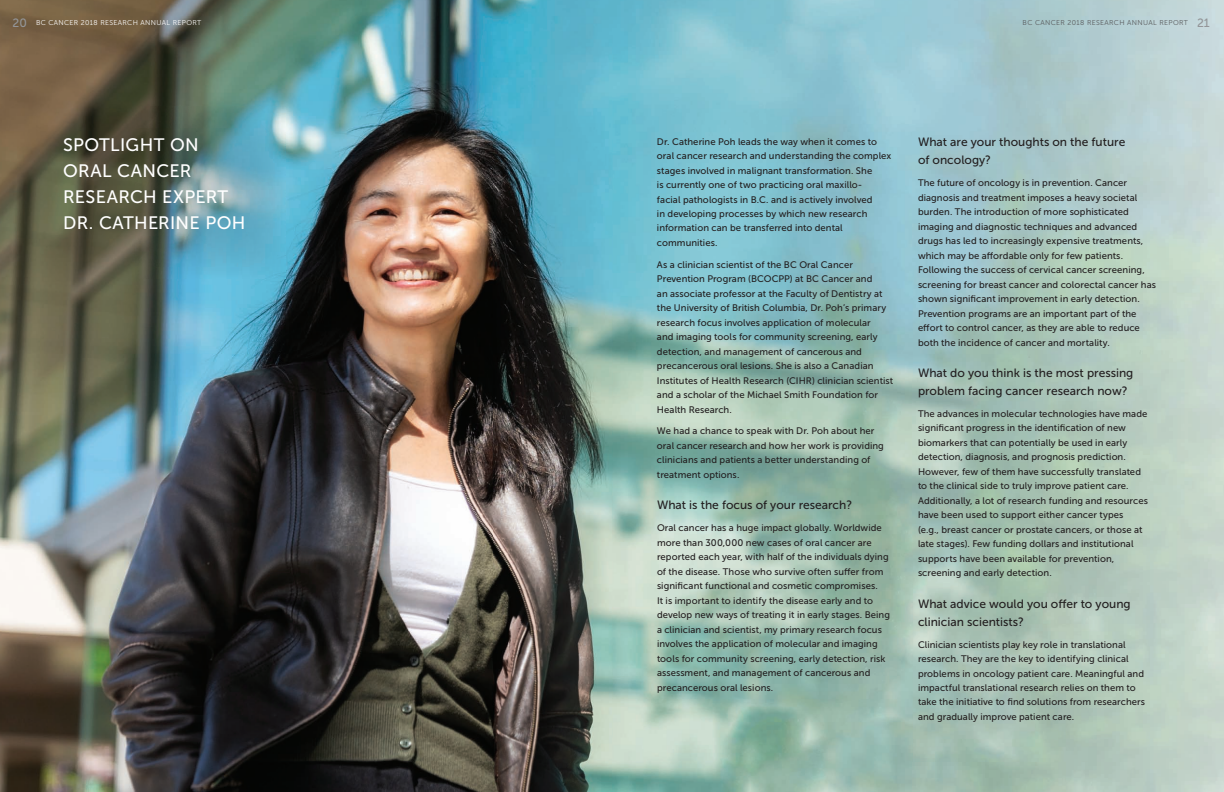
<style>
.page{position:relative;width:1224px;height:792px;background:#fff}
.page>*{position:absolute;margin:0;border:0;box-sizing:border-box;transform-origin:0 0}
.t1{font:18px/26px "Museo Sans 500";letter-spacing:.02em;color:#fff}
.t2{font:12px/18px "Museo Sans 500";color:#231f20}
.t3{font:9.5px/14.5px "Museo Sans 500";letter-spacing:.005em;color:#231f20}
.t4{font:7px "Museo Sans 300";letter-spacing:.05em;color:#fff}
.t5{font:7px "Museo Sans 300";letter-spacing:.05em;color:#57585a}
.s1{font-family:"Museo Sans 500";font-size:12px;color:#939598}
</style>
<div class="page">
<img style="left:0;top:0;width:494px;height:792px">
<img style="left:135px;top:106px;width:150px;height:172px">
<img style="left:494px;top:0;width:730px;height:792px">
<svg style="left:1151px;top:0;width:1px;height:792px"></svg>
<p class="t4" style="left:13px;top:19px;width:190px"><span class="s1">20</span> BC CANCER 2018 RESEARCH ANNUAL REPORT</p>
<h1 class="t1" style="left:63px;top:132px;width:184px">SPOTLIGHT ON<br>ORAL CANCER<br>RESEARCH EXPERT<br>DR. CATHERINE POH</h1>
<p class="t5" style="left:1023px;top:19px;width:189px">BC CANCER 2018 RESEARCH ANNUAL REPORT <span class="s1">21</span></p>
<p class="t3" style="left:657px;top:134px;width:236px">Dr. Catherine Poh leads the way when it comes to oral cancer research and understanding the complex stages involved in malignant transformation. She<br>is currently one of two practicing oral maxillo-<br>facial pathologists in B.C. and is actively involved<br>in developing processes by which new research information can be transferred into dental communities.</p>
<p class="t3" style="left:657px;top:257px;width:238px">As a clinician scientist of the BC Oral Cancer Prevention Program (BCOCPP) at BC Cancer and<br>an associate professor at the Faculty of Dentistry at the University of British Columbia, Dr. Poh’s primary research focus involves application of molecular<br>and imaging tools for community screening, early detection, and management of cancerous and precancerous oral lesions. She is also a Canadian Institutes of Health Research (CIHR) clinician scientist and a scholar of the Michael Smith Foundation for Health Research.</p>
<p class="t3" style="left:657px;top:424px;width:228px">We had a chance to speak with Dr. Poh about her oral cancer research and how her work is providing clinicians and patients a better understanding of treatment options.</p>
<p class="t2" style="left:657px;top:496px;width:197px">What is the focus of your research?</p>
<p class="t3" style="left:657px;top:521px;width:235px">Oral cancer has a huge impact globally. Worldwide more than 300,000 new cases of oral cancer are reported each year, with half of the individuals dying of the disease. Those who survive often suffer from significant functional and cosmetic compromises.<br>It is important to identify the disease early and to develop new ways of treating it in early stages. Being a clinician and scientist, my primary research focus involves the application of molecular and imaging tools for community screening, early detection, risk assessment, and management of cancerous and precancerous oral lesions.</p>
<p class="t2" style="left:918px;top:133px;width:209px">What are your thoughts on the future of oncology?</p>
<p class="t3" style="left:918px;top:176px;width:240px">The future of oncology is in prevention. Cancer diagnosis and treatment imposes a heavy societal burden. The introduction of more sophisticated imaging and diagnostic techniques and advanced drugs has led to increasingly expensive treatments, which may be affordable only for few patients.<br>Following the success of cervical cancer screening, screening for breast cancer and colorectal cancer has shown significant improvement in early detection.<br>Prevention programs are an important part of the effort to control cancer, as they are able to reduce both the incidence of cancer and mortality.</p>
<p class="t2" style="left:918px;top:364px;width:217px">What do you think is the most pressing problem facing cancer research now?</p>
<p class="t3" style="left:918px;top:406px;width:231px">The advances in molecular technologies have made significant progress in the identification of new biomarkers that can potentially be used in early detection, diagnosis, and prognosis prediction.<br>However, few of them have successfully translated to the clinical side to truly improve patient care.<br>Additionally, a lot of research funding and resources have been used to support either cancer types<br>(e.g., breast cancer or prostate cancers, or those at late stages). Few funding dollars and institutional supports have been available for prevention, screening and early detection.</p>
<p class="t2" style="left:918px;top:595px;width:214px">What advice would you offer to young clinician scientists?</p>
<p class="t3" style="left:918px;top:637px;width:229px">Clinician scientists play key role in translational research. They are the key to identifying clinical problems in oncology patient care. Meaningful and impactful translational research relies on them to take the initiative to find solutions from researchers and gradually improve patient care.</p>
</div>
